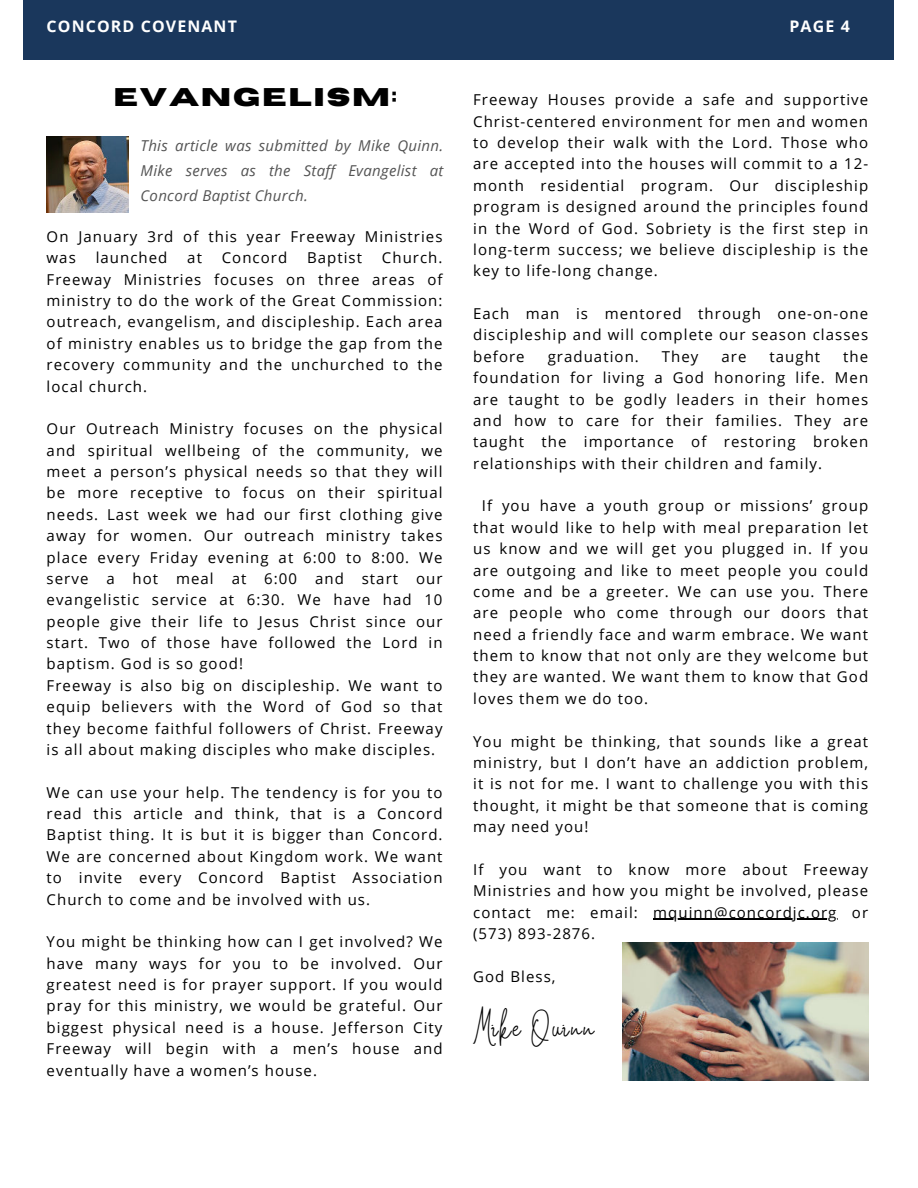
<style>
.page{position:relative;width:918px;height:1188px;background:#fff}
.page>*{position:absolute;margin:0;border:0;box-sizing:border-box;transform-origin:0 0}
.t1{font:700 25.5px "Horizon";letter-spacing:.07em;color:#000}
.t2{font:24px "White Star";letter-spacing:.07em;color:#000}
.t3{font:700 15.9px "Open Sans";letter-spacing:.07em;color:#fff}
.t4{font:15px/21.3px "Open Sans";letter-spacing:.07em;color:#000;text-align:justify}
.t5{font:italic 15px/24.8px "Open Sans";letter-spacing:.02em;color:#545454;text-align:justify}
</style>
<div class="page">
<div style="left:24px;top:0;width:870px;height:60px;background:#1a375c"></div>
<img style="left:47px;top:137px;width:82px;height:75px">
<img style="left:623px;top:942px;width:246px;height:138px">
<hr style="left:653px;top:919px;width:185px;height:1px;background:#000">
<p class="t3" style="left:47px;top:16px;width:192px">CONCORD COVENANT</p>
<p class="t3" style="left:789px;top:16px;width:62px">PAGE 4</p>
<h1 class="t1" style="left:114px;top:81px;width:285px">EVANGELISM:</h1>
<p class="t5" style="left:141px;top:133px;width:304px">This article was submitted by Mike Quinn.<br>Mike serves as the Staff Evangelist at Concord Baptist Church.</p>
<p class="t4" style="left:47px;top:226px;width:397px">On January 3rd of this year Freeway Ministries was</p>
<p class="t4" style="left:47px;top:247px;width:397px;text-indent:335px">Church.<br>Freeway Ministries focuses on three areas of ministry to do the work of the Great Commission: outreach, evangelism, and discipleship. Each area of ministry enables us to bridge the gap from the recovery community and the unchurched to the local church.</p>
<p class="t4" style="left:47px;top:418px;width:397px;text-align:left">Our Outreach Ministry focuses on the physical and spiritual wellbeing of the community, we meet a person’s physical needs so that they will be more receptive to focus on their spiritual needs. Last week we had our first clothing give away for women. Our outreach ministry takes place every Friday evening at 6:00 to 8:00. We serve a hot meal at 6:00 and start our evangelistic service at 6:30. We have had 10 people give their life to Jesus Christ since our start. Two of those have followed the Lord in baptism. God is so good!<br>Freeway is also big on discipleship. We want to equip believers with the Word of God so that they become faithful followers of Christ. Freeway is all about making disciples who make disciples.</p>
<p class="t4" style="left:47px;top:781px;width:397px">We can use your help. The tendency is for you to read this article and think, that is a Concord Baptist thing. It is but it is bigger than Concord.<br>We are concerned about Kingdom work. We want to invite every Concord Baptist Association Church to come and be involved with us.</p>
<p class="t4" style="left:47px;top:931px;width:397px">You might be thinking how can I get involved? We have many ways for you to be involved. Our greatest need is for prayer support. If you would pray for this ministry, we would be grateful. Our biggest physical need is a house. Jefferson City Freeway will begin with a men’s house and eventually have a women’s house.</p>
<p class="t4" style="left:96px;top:247px;width:73px">launched</p>
<p class="t4" style="left:187px;top:247px;width:16px">at</p>
<p class="t4" style="left:222px;top:247px;width:67px">Concord</p>
<p class="t4" style="left:307px;top:247px;width:57px">Baptist</p>
<p class="t4" style="left:473px;top:89px;width:397px">Freeway Houses provide a safe and supportive Christ-centered environment for men and women to develop their walk with the Lord. Those who are accepted into the houses will commit to a 12- month residential program. Our discipleship program is designed around the principles found in the Word of God. Sobriety is the first step in long-term success; we believe discipleship is the key to life-long change.</p>
<p class="t4" style="left:473px;top:303px;width:397px">Each man is mentored through one-on-one discipleship and will complete our season classes before</p>
<p class="t4" style="left:473px;top:345px;width:397px;text-indent:370px">the foundation for living a God honoring life. Men are taught to be godly leaders in their homes and how to care for their families. They are taught the importance of restoring broken relationships with their children and family.</p>
<p class="t4" style="left:473px;top:495px;width:397px;text-indent:9px">If you have a youth group or missions’ group that would like to help with meal preparation let us know and we will get you plugged in. If you are outgoing and like to meet people you could come and be a greeter. We can use you. There are people who come through our doors that need a friendly face and warm embrace. We want them to know that not only are they welcome but they are wanted. We want them to know that God loves them we do too.</p>
<p class="t4" style="left:473px;top:730px;width:397px">You might be thinking, that sounds like a great ministry, but I don’t have an addiction problem, it is not for me. I want to challenge you with this thought, it might be that someone that is coming may need you!</p>
<p class="t4" style="left:473px;top:858px;width:397px">If you want to know more about Freeway Ministries and how you might be involved, please contact me: email: mquinn@concordjc.org or (573) 893-2876.</p>
<p class="t4" style="left:473px;top:965px;width:84px">God Bless,</p>
<p class="t4" style="left:548px;top:345px;width:93px">graduation.</p>
<p class="t4" style="left:662px;top:345px;width:38px">They</p>
<p class="t4" style="left:721px;top:345px;width:26px">are</p>
<p class="t4" style="left:769px;top:345px;width:52px">taught</p>
<h2 class="t2" style="left:473px;top:1022px;width:123px">Mike Quinn</h2>
</div>
